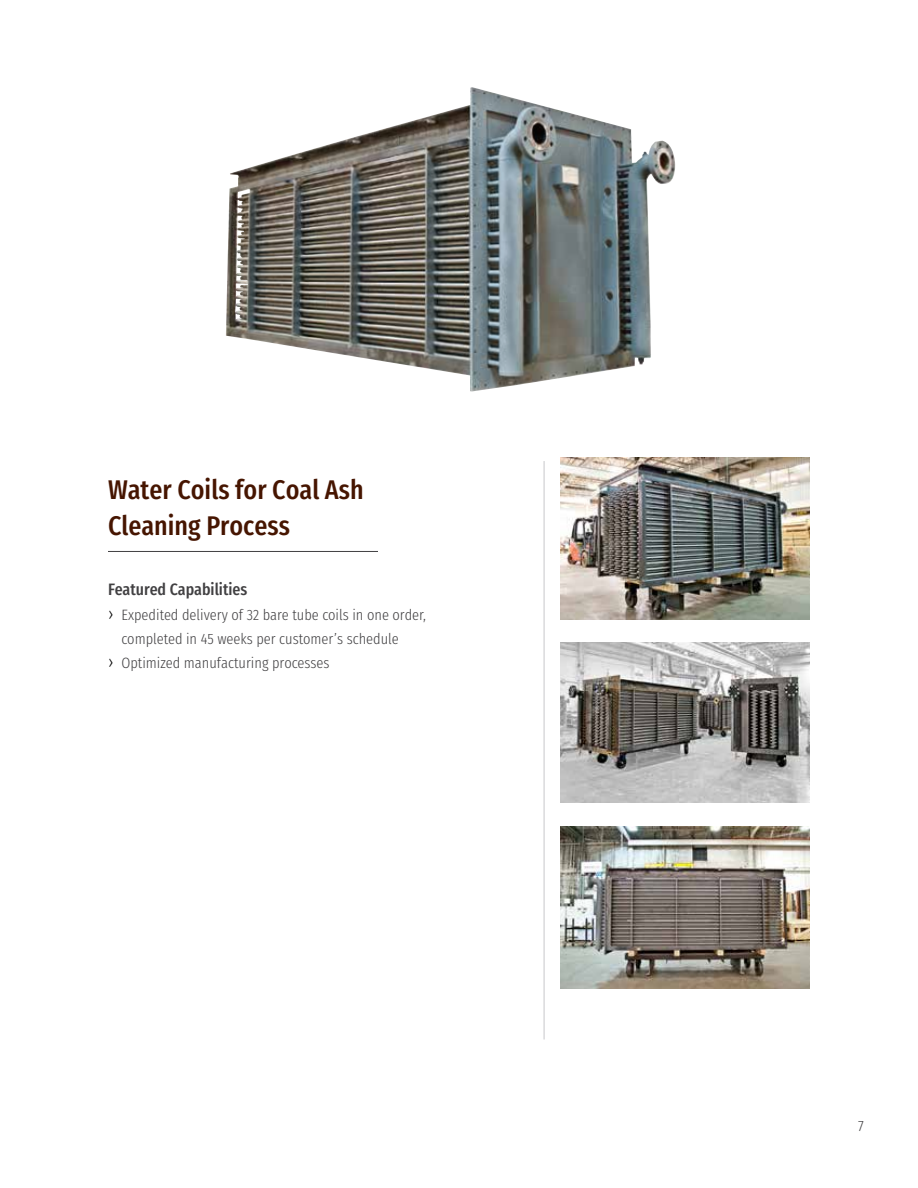
<style>
.page{position:relative;width:918px;height:1188px;background:#fff}
.page>*{position:absolute;margin:0;border:0;box-sizing:border-box;transform-origin:0 0}
.t1{font:500 27px/36px "Fira Sans Condensed";color:#461500}
.t2{font:500 16.5px "Fira Sans Condensed";color:#414042}
.t3{font:300 15px "Fira Sans Condensed";color:#414042}
.s1{font-size:18px;color:#000}
</style>
<div class="page">
<img style="left:560px;top:827px;width:250px;height:162px">
<img style="left:560px;top:458px;width:250px;height:162px">
<img style="left:226px;top:87px;width:449px;height:304px">
<img style="left:560px;top:642px;width:250px;height:161px">
<hr style="left:108px;top:551px;width:270px;height:1px;background:#414042">
<hr style="left:544px;top:461px;width:1px;height:579px;background:#c7c8ca">
<h1 class="t1" style="left:108px;top:469px;width:257px">Water Coils for Coal Ash<br>Cleaning Process</h1>
<p class="t2" style="left:108px;top:574px;width:141px">Featured Capabilities</p>
<p class="t3" style="left:108px;top:601px;width:319px"><span class="s1">›</span> Expedited delivery of 32 bare tube coils in one order,</p>
<p class="t3" style="left:122px;top:625px;width:279px">completed in 45 weeks per customer’s schedule</p>
<p class="t3" style="left:108px;top:649px;width:223px"><span class="s1">›</span> Optimized manufacturing processes</p>
<p class="t3" style="left:858px;top:1112px;width:7px">7</p>
</div>
